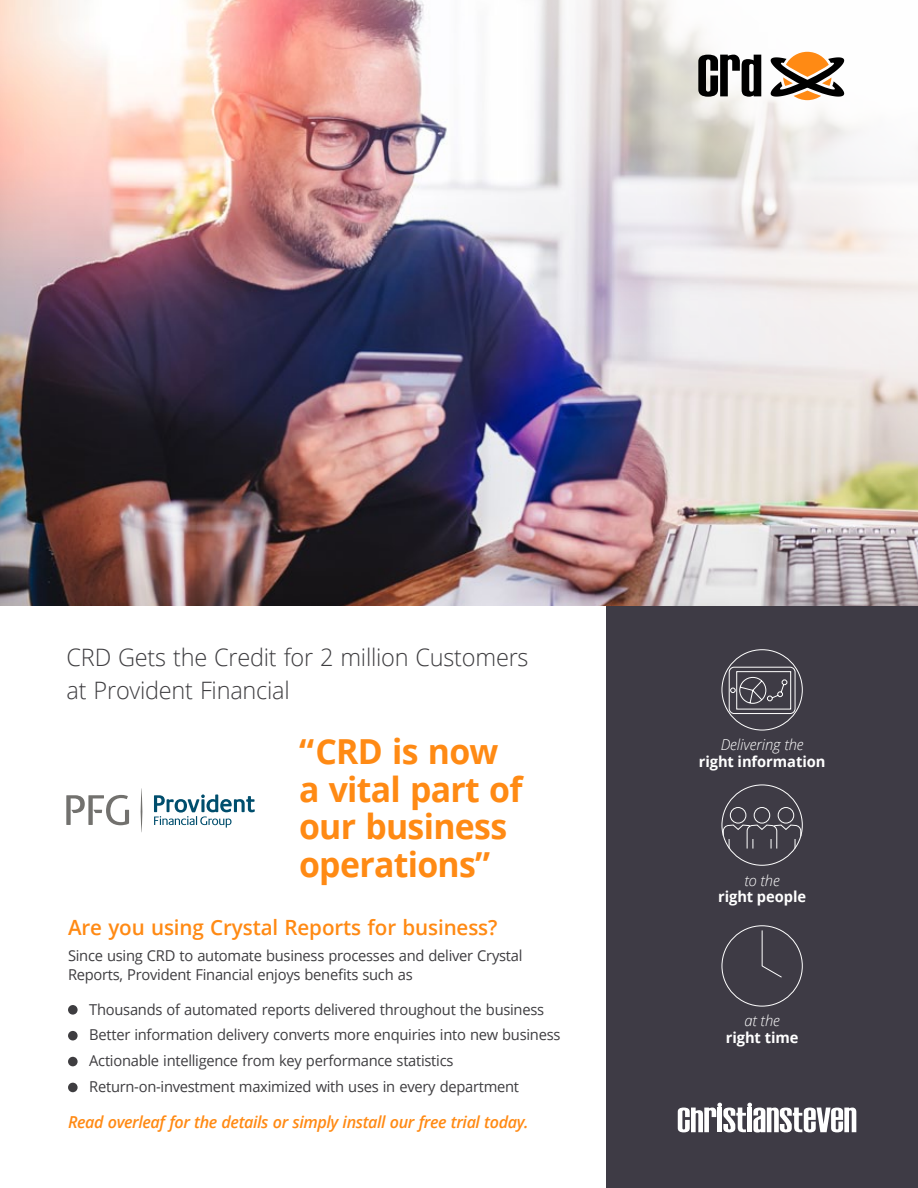
<style>
.page{position:relative;width:918px;height:1188px;background:#fff}
.page>*{position:absolute;margin:0;border:0;box-sizing:border-box;transform-origin:0 0}
.t1{font:700 34.5px/37.5px "Open Sans";letter-spacing:-.02em;color:#ff8a14}
.t2{font:300 24px/33px "Open Sans";letter-spacing:-.01em;color:#3e3d40}
.t3{font:600 21px "Open Sans";letter-spacing:-.005em;color:#ff8a14}
.t4{font:italic 600 16.5px "Open Sans";letter-spacing:-.025em;color:#ff8a14}
.t5{font:15px/26px "Open Sans";letter-spacing:-.02em;color:#3e3d40}
.t6{font:700 15px "Open Sans";letter-spacing:-.005em;color:#fff}
.t7{font:italic 300 15px "Open Sans";letter-spacing:-.005em;color:#fff}
</style>
<div class="page">
<div style="left:606px;top:584px;width:312px;height:604px;background:#3e3b45"></div>
<img style="left:0;top:0;width:918px;height:605px">
<div style="left:68px;top:1005px;width:10px;height:10px;background:#3e3d40;border-radius:50%"></div>
<div style="left:68px;top:1031px;width:10px;height:9px;background:#3e3d40;border-radius:50%"></div>
<div style="left:68px;top:1057px;width:10px;height:9px;background:#3e3d40;border-radius:50%"></div>
<div style="left:68px;top:1083px;width:10px;height:9px;background:#3e3d40;border-radius:50%"></div>
<svg style="left:729px;top:667px;width:67px;height:47px"></svg>
<div style="left:722px;top:649px;width:81px;height:81px;border:1px solid #fff;border-radius:50%"></div>
<svg style="left:722px;top:925px;width:81px;height:82px"></svg>
<svg style="left:723px;top:807px;width:78px;height:42px"></svg>
<div style="left:722px;top:785px;width:81px;height:81px;border:1px solid #fff;border-radius:50%"></div>
<svg style="left:66px;top:795px;width:63px;height:30px"></svg>
<svg style="left:141px;top:788px;width:1px;height:44px"></svg>
<svg style="left:154px;top:794px;width:101px;height:34px"></svg>
<svg style="left:678px;top:1103px;width:178px;height:30px"></svg>
<svg style="left:698px;top:55px;width:63px;height:42px"></svg>
<svg style="left:786px;top:52px;width:43px;height:25px"></svg>
<svg style="left:794px;top:91px;width:27px;height:9px"></svg>
<svg style="left:771px;top:57px;width:73px;height:40px"></svg>
<h2 class="t2" style="left:67px;top:640px;width:463px">CRD Gets the Credit for 2 million Customers at Provident Financial</h2>
<h1 class="t1" style="left:299px;top:732px;width:225px">“CRD is now a vital part of our business operations”</h1>
<h3 class="t3" style="left:68px;top:913px;width:431px">Are you using Crystal Reports for business?</h3>
<p class="t5" style="left:68px;top:945px;width:456px;line-height:19.5px">Since using CRD to automate business processes and deliver Crystal<br>Reports, Provident Financial enjoys benefits such as</p>
<p class="t5" style="left:89px;top:996px;width:473px">Thousands of automated reports delivered throughout the business Better information delivery converts more enquiries into new business Actionable intelligence from key performance statistics Return-on-investment maximized with uses in every department</p>
<p class="t4" style="left:68px;top:1111px;width:462px">Read overleaf for the details or simply install our free trial today.</p>
<p class="t7" style="left:721px;top:734px;width:84px">Delivering the</p>
<p class="t6" style="left:699px;top:751px;width:128px">right information</p>
<p class="t7" style="left:745px;top:870px;width:37px">to the</p>
<p class="t6" style="left:718px;top:886px;width:90px">right people</p>
<p class="t7" style="left:744px;top:1011px;width:37px">at the</p>
<p class="t6" style="left:726px;top:1027px;width:74px">right time</p>
</div>
